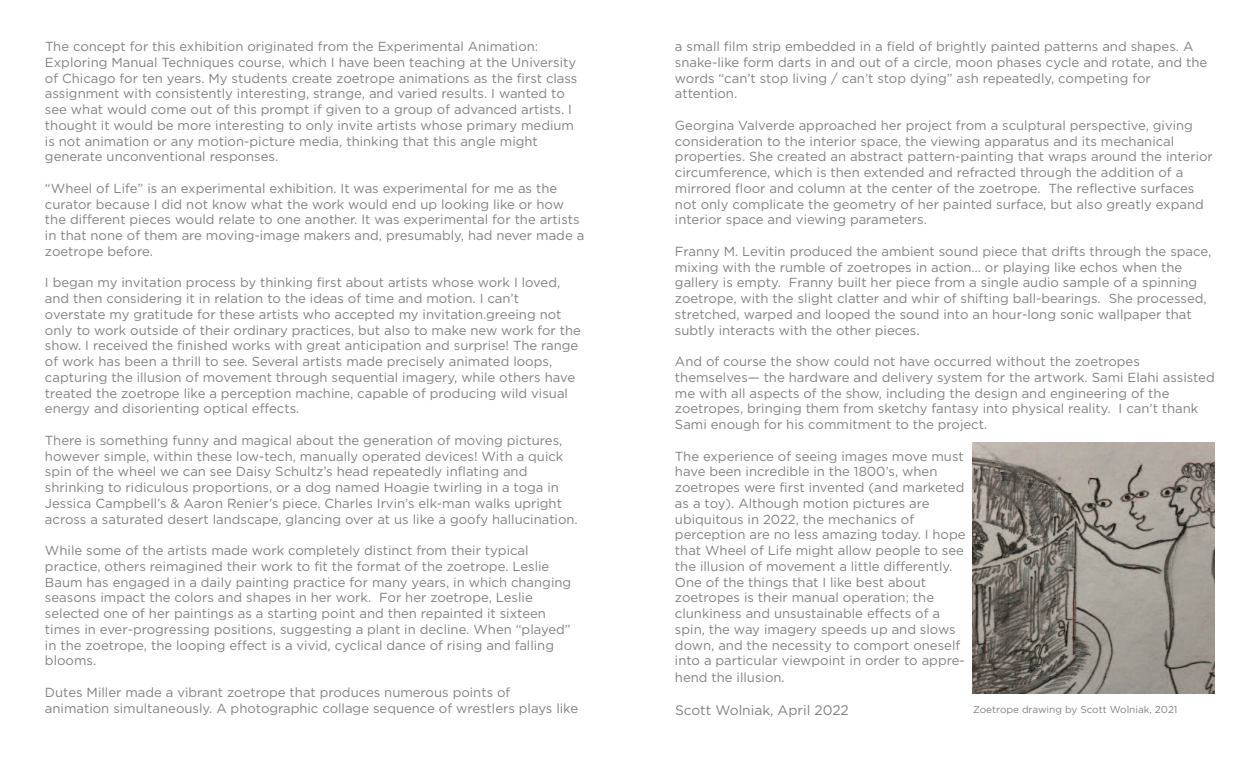
<style>
.page{position:relative;width:1260px;height:765px;background:#fff}
.page>*{position:absolute;margin:0;border:0;box-sizing:border-box;transform-origin:0 0}
.t1{font:13.75px "Gotham";color:#808285}
.t2{font:13.12px/15.8px "Gotham";color:#808285}
.t3{font:10px "Gotham";color:#808285}
</style>
<div class="page">
<img style="left:972px;top:442px;width:243px;height:252px">
<p class="t2" style="left:45px;top:39px;width:534px">The concept for this exhibition originated from the Experimental Animation:<br>Exploring Manual Techniques course, which I have been teaching at the University of Chicago for ten years. My students create zoetrope animations as the first class assignment with consistently interesting, strange, and varied results. I wanted to see what would come out of this prompt if given to a group of advanced artists. I thought it would be more interesting to only invite artists whose primary medium is not animation or any motion-picture media, thinking that this angle might generate unconventional responses.</p>
<p class="t2" style="left:45px;top:180px;width:541px">“Wheel of Life” is an experimental exhibition. It was experimental for me as the curator because I did not know what the work would end up looking like or how the different pieces would relate to one another. It was experimental for the artists in that none of them are moving-image makers and, presumably, had never made a zoetrope before.</p>
<p class="t2" style="left:45px;top:275px;width:537px">I began my invitation process by thinking first about artists whose work I loved, and then considering it in relation to the ideas of time and motion. I can’t overstate my gratitude for these artists who accepted my invitation.greeing not only to work outside of their ordinary practices, but also to make new work for the show. I received the finished works with great anticipation and surprise! The range of work has been a thrill to see. Several artists made precisely animated loops, capturing the illusion of movement through sequential imagery, while others have treated the zoetrope like a perception machine, capable of producing wild visual energy and disorienting optical effects.</p>
<p class="t2" style="left:45px;top:432px;width:534px">There is something funny and magical about the generation of moving pictures, however simple, within these low-tech, manually operated devices! With a quick spin of the wheel we can see Daisy Schultz’s head repeatedly inflating and shrinking to ridiculous proportions, or a dog named Hoagie twirling in a toga in Jessica Campbell’s &amp; Aaron Renier’s piece. Charles Irvin’s elk-man walks upright across a saturated desert landscape, glancing over at us like a goofy hallucination.</p>
<p class="t2" style="left:45px;top:543px;width:528px">While some of the artists made work completely distinct from their typical practice, others reimagined their work to fit the format of the zoetrope. Leslie Baum has engaged in a daily painting practice for many years, in which changing seasons impact the colors and shapes in her work. For her zoetrope, Leslie selected one of her paintings as a starting point and then repainted it sixteen times in ever-progressing positions, suggesting a plant in decline. When “played” in the zoetrope, the looping effect is a vivid, cyclical dance of rising and falling blooms.</p>
<p class="t2" style="left:45px;top:684px;width:535px">Dutes Miller made a vibrant zoetrope that produces numerous points of<br>animation simultaneously. A photographic collage sequence of wrestlers plays like</p>
<p class="t2" style="left:675px;top:39px;width:534px">a small film strip embedded in a field of brightly painted patterns and shapes. A snake-like form darts in and out of a circle, moon phases cycle and rotate, and the words “can’t stop living / can’t stop dying” ash repeatedly, competing for attention.</p>
<p class="t2" style="left:675px;top:117px;width:539px">Georgina Valverde approached her project from a sculptural perspective, giving consideration to the interior space, the viewing apparatus and its mechanical properties. She created an abstract pattern-painting that wraps around the interior circumference, which is then extended and refracted through the addition of a mirrored floor and column at the center of the zoetrope. The reflective surfaces not only complicate the geometry of her painted surface, but also greatly expand interior space and viewing parameters.</p>
<p class="t2" style="left:675px;top:243px;width:538px">Franny M. Levitin produced the ambient sound piece that drifts through the space, mixing with the rumble of zoetropes in action… or playing like echos when the gallery is empty. Franny built her piece from a single audio sample of a spinning zoetrope, with the slight clatter and whir of shifting ball-bearings. She processed, stretched, warped and looped the sound into an hour-long sonic wallpaper that subtly interacts with the other pieces.</p>
<p class="t2" style="left:675px;top:354px;width:541px">And of course the show could not have occurred without the zoetropes themselves— the hardware and delivery system for the artwork. Sami Elahi assisted me with all aspects of the show, including the design and engineering of the zoetropes, bringing them from sketchy fantasy into physical reality. I can’t thank Sami enough for his commitment to the project.</p>
<p class="t2" style="left:675px;top:448px;width:292px">The experience of seeing images move must have been incredible in the 1800’s, when zoetropes were first invented (and marketed as a toy). Although motion pictures are ubiquitous in 2022, the mechanics of perception are no less amazing today. I hope that Wheel of Life might allow people to see the illusion of movement a little differently.<br>One of the things that I like best about zoetropes is their manual operation; the clunkiness and unsustainable effects of a spin, the way imagery speeds up and slows down, and the necessity to comport oneself into a particular viewpoint in order to appre&shy;hend the illusion.</p>
<p class="t1" style="left:675px;top:702px;width:175px">Scott Wolniak, April 2022</p>
<p class="t3" style="left:973px;top:704px;width:206px">Zoetrope drawing by Scott Wolniak, 2021</p>
</div>
